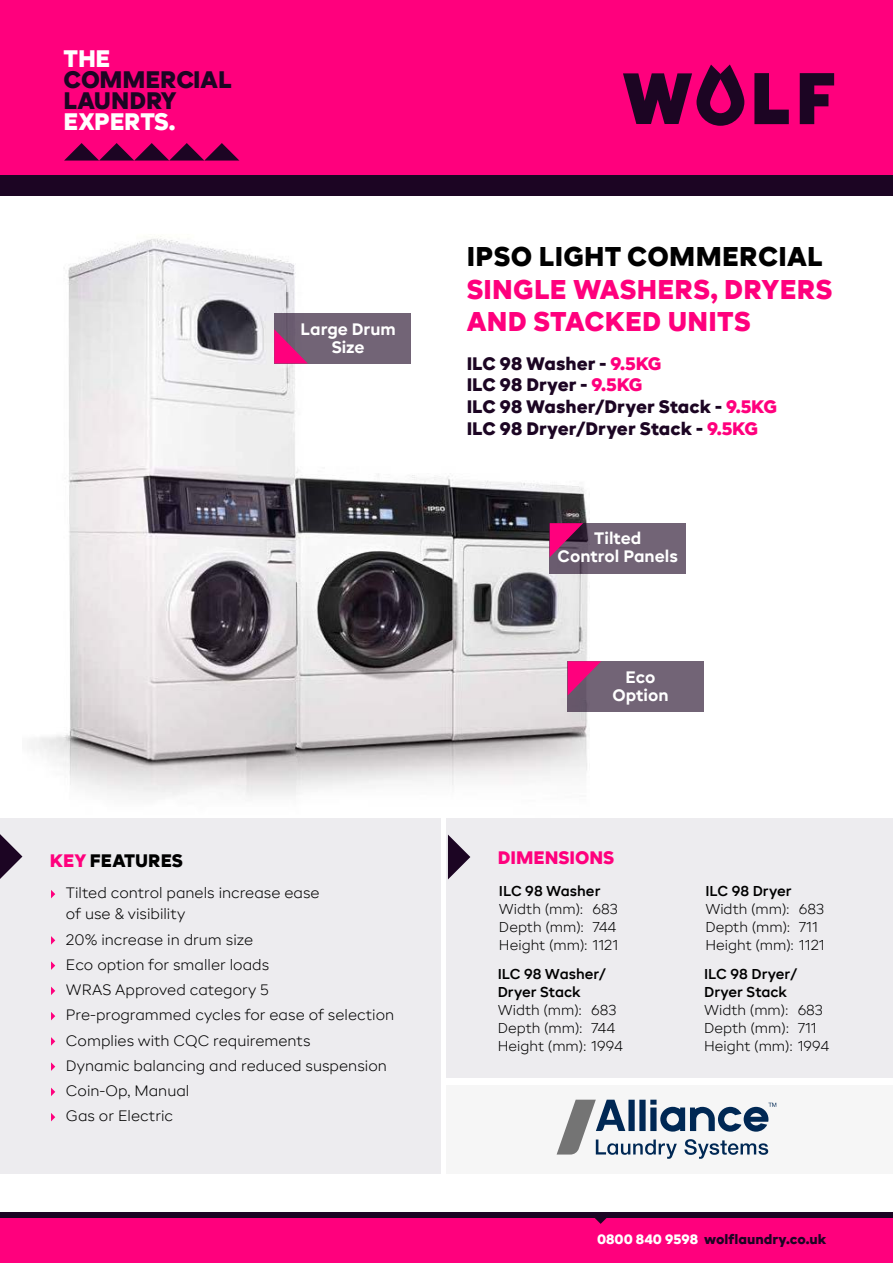
<style>
.page{position:relative;width:893px;height:1263px;background:#fff}
.page>*{position:absolute;margin:0;border:0;box-sizing:border-box;transform-origin:0 0}
.t1{font:900 27px/32.4px "BR Candor";letter-spacing:.01em;color:#ff007d}
.t2{font:900 27px "BR Candor";letter-spacing:.01em;color:#000}
.t3{font:900 23.85px/20.9px "BR Candor";color:#1c0523}
.t4{font:900 23.85px "BR Candor";letter-spacing:-.01em;color:#fff}
.t5{font:900 18px/21.6px "BR Candor";color:#1c0523}
.t6{font:900 18px "BR Candor";color:#000}
.t7{font:900 18px "BR Candor";color:#ff007d}
.t8{font:700 16.5px/18px "BR Candor";color:#fff;text-align:center}
.t9{font:300 15px/25.2px "BR Candor";color:#000}
.t10{font:300 14.25px/18px "BR Candor";color:#000}
.t11{font:600 14.25px/18px "BR Candor";color:#000}
.t12{font:900 13.5px "BR Candor";color:#1c0523}
.s1{color:#ff007d}
.s2{color:#fff}
</style>
<div class="page">
<img style="left:22px;top:236px;width:567px;height:588px">
<div style="left:0;top:819px;width:440px;height:355px;background:#edecef"></div>
<div style="left:550px;top:523px;width:136px;height:51px;background:#726476"></div>
<svg style="left:550px;top:523px;width:33px;height:34px"></svg>
<div style="left:568px;top:661px;width:136px;height:51px;background:#726476"></div>
<svg style="left:568px;top:661px;width:33px;height:34px"></svg>
<div style="left:274px;top:313px;width:137px;height:50px;background:#726476"></div>
<svg style="left:274px;top:329px;width:33px;height:34px"></svg>
<div style="left:0;top:174px;width:893px;height:22px;background:#1c0523"></div>
<div style="left:0;top:1212px;width:893px;height:21px;background:#1c0523"></div>
<div style="left:0;top:0;width:893px;height:174px;background:#ff007d"></div>
<svg style="left:623px;top:64px;width:121px;height:62px"></svg>
<svg style="left:754px;top:73px;width:35px;height:51px"></svg>
<svg style="left:800px;top:73px;width:34px;height:51px"></svg>
<svg style="left:64px;top:143px;width:175px;height:18px"></svg>
<div style="left:0;top:1218px;width:893px;height:45px;background:#ff007d"></div>
<svg style="left:595px;top:1218px;width:12px;height:6px"></svg>
<svg style="left:0;top:834px;width:22px;height:45px"></svg>
<svg style="left:51px;top:890px;width:4px;height:8px"></svg>
<svg style="left:51px;top:936px;width:4px;height:9px"></svg>
<svg style="left:51px;top:961px;width:4px;height:9px"></svg>
<svg style="left:51px;top:986px;width:4px;height:9px"></svg>
<svg style="left:51px;top:1012px;width:4px;height:8px"></svg>
<svg style="left:51px;top:1037px;width:4px;height:9px"></svg>
<svg style="left:51px;top:1062px;width:4px;height:9px"></svg>
<svg style="left:51px;top:1087px;width:4px;height:9px"></svg>
<svg style="left:51px;top:1113px;width:4px;height:8px"></svg>
<div style="left:447px;top:1085px;width:446px;height:89px;background:#f6f6f6"></div>
<div style="left:447px;top:819px;width:446px;height:259px;background:#edecef"></div>
<svg style="left:448px;top:834px;width:22px;height:45px"></svg>
<svg style="left:557px;top:1100px;width:219px;height:59px"></svg>
<h2 class="t4" style="left:64px;top:44px;width:48px">THE</h2>
<h2 class="t3" style="left:64px;top:69px;width:170px">COMMERCIAL<br>LAUNDRY</h2>
<h2 class="t4" style="left:64px;top:107px;width:113px">EXPERTS.</h2>
<p class="t8" style="left:301px;top:320px;width:97px">Large Drum<br>Size</p>
<p class="t6" style="left:50px;top:850px;width:135px"><span class="s1">KEY</span> FEATURES</p>
<p class="t9" style="left:66px;top:882px;width:255px;line-height:21px">Tilted control panels increase ease of use &amp; visibility</p>
<p class="t9" style="left:66px;top:926px;width:330px">20% increase in drum size<br>Eco option for smaller loads<br>WRAS Approved category 5<br>Pre-programmed cycles for ease of selection<br>Complies with CQC requirements<br>Dynamic balancing and reduced suspension<br>Coin-Op, Manual<br>Gas or Electric</p>
<h1 class="t2" style="left:467px;top:240px;width:357px">IPSO LIGHT COMMERCIAL</h1>
<h1 class="t1" style="left:467px;top:273px;width:367px">SINGLE WASHERS, DRYERS<br>AND STACKED UNITS</h1>
<p class="t5" style="left:467px;top:353px;width:312px">ILC 98 Washer - <span class="s1">9.5KG<br></span>ILC 98 Dryer - <span class="s1">9.5KG<br></span>ILC 98 Washer/Dryer Stack - <span class="s1">9.5KG<br></span>ILC 98 Dryer/Dryer Stack - <span class="s1">9.5KG</span></p>
<p class="t8" style="left:558px;top:530px;width:122px">Tilted<br>Control Panels</p>
<p class="t8" style="left:612px;top:668px;width:58px">Eco<br>Option</p>
<p class="t7" style="left:498px;top:846px;width:118px">DIMENSIONS</p>
<p class="t11" style="left:499px;top:882px;width:103px">ILC 98 Washer</p>
<p class="t10" style="left:499px;top:900px;width:121px">Width (mm): 683<br>Depth (mm): 744<br>Height (mm): 1121</p>
<p class="t11" style="left:498px;top:965px;width:110px">ILC 98 Washer/<br>Dryer Stack</p>
<p class="t10" style="left:498px;top:1001px;width:127px">Width (mm): 683<br>Depth (mm): 744<br>Height (mm): 1994</p>
<p class="t11" style="left:705px;top:882px;width:88px">ILC 98 Dryer</p>
<p class="t10" style="left:705px;top:900px;width:121px">Width (mm): 683<br>Depth (mm): 711<br>Height (mm): 1121</p>
<p class="t11" style="left:704px;top:965px;width:95px">ILC 98 Dryer/<br>Dryer Stack</p>
<p class="t10" style="left:704px;top:1001px;width:127px">Width (mm): 683<br>Depth (mm): 711<br>Height (mm): 1994</p>
<p class="t12" style="left:597px;top:1230px;width:231px"><span class="s2">0800 840 9598</span> wolflaundry.co.uk</p>
</div>
